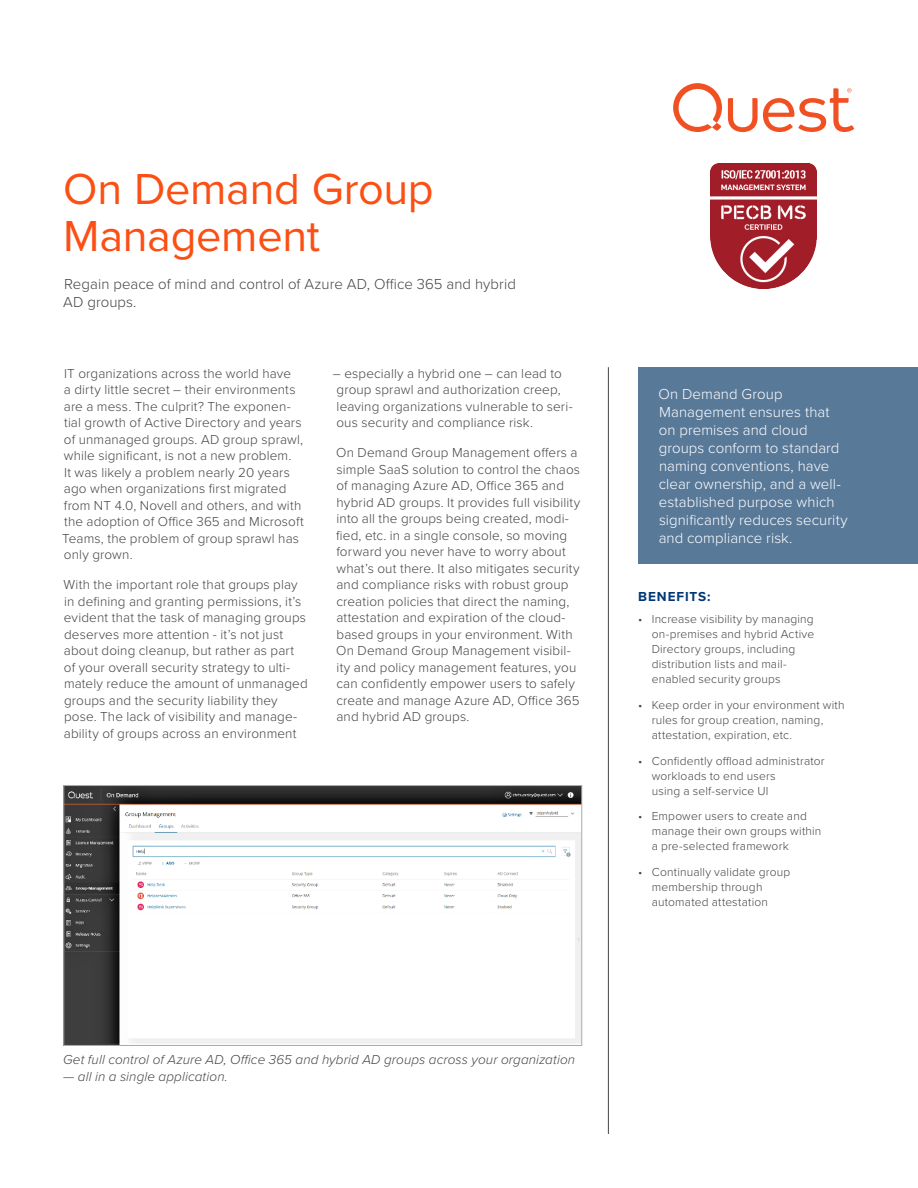
<style>
.page{position:relative;width:918px;height:1188px;background:#fff}
.page>*{position:absolute;margin:0;border:0;box-sizing:border-box;transform-origin:0 0}
.Headline{font:45px/46.5px "Proxima Nova";letter-spacing:-.005em;color:#fb4f14}
.Callout_Box_Small{font:300 15px/18px "Proxima Nova";letter-spacing:.005em;color:#fff}
.Sub_Head{font:300 15px/18px "Proxima Nova";letter-spacing:.005em;color:#444}
.Body{font:300 13.5px/16.5px "Proxima Nova";letter-spacing:.01em;color:#444}
.t1{font:italic 300 13.5px "Proxima Nova";letter-spacing:.01em;color:#444}
.Section_Heading_1{font:700 13.5px "Proxima Nova";letter-spacing:.07em;color:#003876}
.t2{font:300 12px/15px "Proxima Nova";letter-spacing:.015em;color:#444}
</style>
<div class="page">
<svg style="left:728px;top:88px;width:126px;height:44px"></svg>
<svg style="left:673px;top:83px;width:49px;height:49px"></svg>
<hr style="left:608px;top:367px;width:1px;height:767px;background:#444">
<div style="left:638px;top:367px;width:280px;height:197px;background:#597999"></div>
<img style="left:65px;top:787px;width:515px;height:257px">
<div style="left:63px;top:785px;width:519px;height:261px;border:1px solid #aaa"></div>
<img style="left:711px;top:163px;width:106px;height:126px">
<p class="Headline" style="left:63px;top:164px;width:372px">On Demand Group<br>Management</p>
<p class="Sub_Head" style="left:63px;top:275px;width:454px">Regain peace of mind and control of Azure AD, Office 365 and hybrid<br>AD groups.</p>
<p class="Body" style="left:62px;top:364px;width:243px">IT organizations across the world have<br>a dirty little secret – their environments are a mess. The culprit? The exponen&shy;tial growth of Active Directory and years of unmanaged groups. AD group sprawl, while significant, is not a new problem.<br>It was likely a problem nearly 20 years ago when organizations first migrated from NT 4.0, Novell and others, and with the adoption of Office 365 and Microsoft Teams, the problem of group sprawl has only grown.</p>
<p class="Body" style="left:64px;top:576px;width:246px">With the important role that groups play in defining and granting permissions, it’s evident that the task of managing groups deserves more attention - it’s not just about doing cleanup, but rather as part of your overall security strategy to ulti&shy;mately reduce the amount of unmanaged groups and the security liability they pose. The lack of visibility and manage&shy;ability of groups across an environment</p>
<p class="Body" style="left:333px;top:364px;width:241px">– especially a hybrid one – can lead to group sprawl and authorization creep, leaving organizations vulnerable to seri&shy;ous security and compliance risk.</p>
<p class="Body" style="left:336px;top:444px;width:246px">On Demand Group Management offers a simple SaaS solution to control the chaos of managing Azure AD, Office 365 and hybrid AD groups. It provides full visibility into all the groups being created, modi&shy;fied, etc. in a single console, so moving forward you never have to worry about what’s out there. It also mitigates security and compliance risks with robust group creation policies that direct the naming, attestation and expiration of the cloud&shy;based groups in your environment. With On Demand Group Management visibil&shy;ity and policy management features, you can confidently empower users to safely create and manage Azure AD, Office 365 and hybrid AD groups.</p>
<p class="Callout_Box_Small" style="left:658px;top:384px;width:191px">On Demand Group<br>Management ensures that on premises and cloud groups conform to standard naming conventions, have clear ownership, and a well&shy;established purpose which significantly reduces security and compliance risk.</p>
<p class="Section_Heading_1" style="left:638px;top:587px;width:74px">BENEFITS:</p>
<p class="t2" style="left:652px;top:611px;width:164px;text-indent:-14px">• Increase visibility by managing on-premises and hybrid Active<br>Directory groups, including distribution lists and mail&shy;enabled security groups</p>
<p class="t2" style="left:652px;top:697px;width:194px;text-indent:-14px">• Keep order in your environment with rules for group creation, naming, attestation, expiration, etc.</p>
<p class="t2" style="left:652px;top:752px;width:175px;text-indent:-14px">• Confidently offload administrator workloads to end users<br>using a self-service UI</p>
<p class="t2" style="left:652px;top:808px;width:171px;text-indent:-14px">• Empower users to create and manage their own groups within a pre-selected framework</p>
<p class="t2" style="left:652px;top:864px;width:140px;text-indent:-14px">• Continually validate group membership through automated attestation</p>
<p class="t1" style="left:63px;top:1050px;width:513px">Get full control of Azure AD, Office 365 and hybrid AD groups across your organization</p>
<p class="t1" style="left:63px;top:1066px;width:166px">— all in a single application.</p>
</div>
